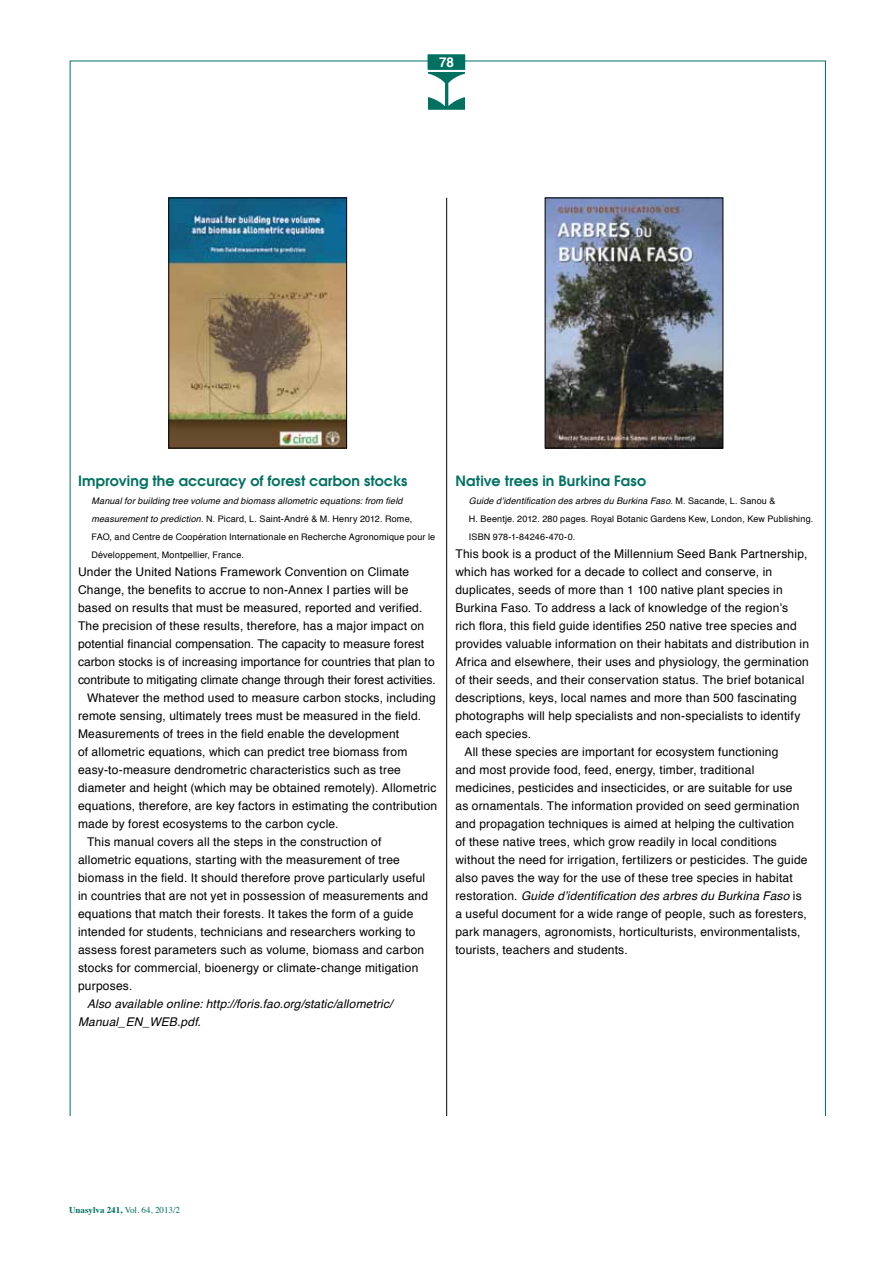
<style>
.page{position:relative;width:893px;height:1263px;background:#fff}
.page>*{position:absolute;margin:0;border:0;box-sizing:border-box;transform-origin:0 0}
.t1{font:600 14.25px "Avant Garde";letter-spacing:.01em;color:#007161}
.t2{font:700 13.5px "Helvetica";color:#fff}
.t3{font:12px "Helvetica";letter-spacing:.02em;color:#000}
.t4{font:italic 12px/18px "Helvetica";letter-spacing:.015em;color:#000}
.t5{font:12px "Helvetica";letter-spacing:-.005em;color:#000}
.t6{font:9px/18px "Helvetica";letter-spacing:.02em;color:#000}
.t7{font:9px "Times";color:#007161}
.s1{font-style:italic}
.s2{font-style:normal}
.s3{font-weight:700}
</style>
<div class="page">
<hr style="left:446px;top:198px;width:1px;height:970px;background:#000">
<div style="left:61px;top:1116px;width:805px;height:86px;background:#fff"></div>
<div style="left:428px;top:55px;width:37px;height:14px;background:#007161"></div>
<svg style="left:428px;top:72px;width:37px;height:37px"></svg>
<img style="left:170px;top:200px;width:175px;height:246px">
<div style="left:168px;top:198px;width:179px;height:250px;border:1px solid #000"></div>
<img style="left:547px;top:200px;width:174px;height:246px">
<div style="left:545px;top:198px;width:178px;height:250px;border:1px solid #000"></div>
<p class="t2" style="left:439px;top:51px;width:17px">78</p>
<p class="t1" style="left:78px;top:471px;width:331px">Improving the accuracy of forest carbon stocks</p>
<p class="t6" style="left:92px;top:492px;width:345px"><span class="s1">Manual for building tree volume and biomass allometric equations: from field measurement to prediction</span>. N. Picard, L. Saint-André &amp; M. Henry 2012. Rome,<br>FAO, and Centre de Coopération Internationale en Recherche Agronomique pour le Développement, Montpellier, France.</p>
<p class="t3" style="left:78px;top:562px;width:333px">Under the United Nations Framework Convention on Climate</p>
<p class="t3" style="left:78px;top:580px;width:332px">Change, the benefits to accrue to non-Annex I parties will be</p>
<p class="t3" style="left:78px;top:598px;width:346px">based on results that must be measured, reported and verified.</p>
<p class="t3" style="left:78px;top:616px;width:348px">The precision of these results, therefore, has a major impact on</p>
<p class="t3" style="left:78px;top:634px;width:348px">potential financial compensation. The capacity to measure forest</p>
<p class="t3" style="left:78px;top:652px;width:358px">carbon stocks is of increasing importance for countries that plan to</p>
<p class="t5" style="left:78px;top:670px;width:359px">contribute to mitigating climate change through their forest activities.</p>
<p class="t3" style="left:87px;top:688px;width:350px">Whatever the method used to measure carbon stocks, including</p>
<p class="t3" style="left:78px;top:706px;width:345px">remote sensing, ultimately trees must be measured in the field.</p>
<p class="t3" style="left:78px;top:724px;width:323px">Measurements of trees in the field enable the development</p>
<p class="t3" style="left:78px;top:742px;width:331px">of allometric equations, which can predict tree biomass from</p>
<p class="t3" style="left:78px;top:760px;width:324px">easy-to-measure dendrometric characteristics such as tree</p>
<p class="t3" style="left:78px;top:778px;width:360px">diameter and height (which may be obtained remotely). Allometric</p>
<p class="t3" style="left:78px;top:796px;width:361px">equations, therefore, are key factors in estimating the contribution</p>
<p class="t3" style="left:78px;top:814px;width:262px">made by forest ecosystems to the carbon cycle.</p>
<p class="t3" style="left:87px;top:832px;width:296px">This manual covers all the steps in the construction of</p>
<p class="t3" style="left:78px;top:850px;width:323px">allometric equations, starting with the measurement of tree</p>
<p class="t3" style="left:78px;top:868px;width:349px">biomass in the field. It should therefore prove particularly useful</p>
<p class="t3" style="left:78px;top:886px;width:352px">in countries that are not yet in possession of measurements and</p>
<p class="t3" style="left:78px;top:904px;width:337px">equations that match their forests. It takes the form of a guide</p>
<p class="t3" style="left:78px;top:922px;width:339px">intended for students, technicians and researchers working to</p>
<p class="t3" style="left:78px;top:940px;width:348px">assess forest parameters such as volume, biomass and carbon</p>
<p class="t3" style="left:78px;top:958px;width:342px">stocks for commercial, bioenergy or climate-change mitigation</p>
<p class="t3" style="left:78px;top:976px;width:56px">purposes.</p>
<p class="t4" style="left:78px;top:995px;width:316px;text-indent:9px">Also available online: http://foris.fao.org/static/allometric/<br>Manual_EN_WEB.pdf.</p>
<p class="t1" style="left:455px;top:471px;width:192px">Native trees in Burkina Faso</p>
<p class="t6" style="left:469px;top:492px;width:346px"><span class="s1">Guide d’identification des arbres du Burkina Faso</span>. M. Sacande, L. Sanou &amp;<br>H. Beentje. 2012. 280 pages. Royal Botanic Gardens Kew, London, Kew Publishing.<br>ISBN 978-1-84246-470-0.</p>
<p class="t3" style="left:455px;top:544px;width:353px">This book is a product of the Millennium Seed Bank Partnership,</p>
<p class="t3" style="left:455px;top:562px;width:318px">which has worked for a decade to collect and conserve, in</p>
<p class="t3" style="left:455px;top:580px;width:329px">duplicates, seeds of more than 1 100 native plant species in</p>
<p class="t3" style="left:455px;top:598px;width:334px">Burkina Faso. To address a lack of knowledge of the region’s</p>
<p class="t3" style="left:455px;top:616px;width:343px">rich flora, this field guide identifies 250 native tree species and</p>
<p class="t3" style="left:455px;top:634px;width:355px">provides valuable information on their habitats and distribution in</p>
<p class="t3" style="left:455px;top:652px;width:355px">Africa and elsewhere, their uses and physiology, the germination</p>
<p class="t3" style="left:455px;top:670px;width:351px">of their seeds, and their conservation status. The brief botanical</p>
<p class="t3" style="left:455px;top:688px;width:343px">descriptions, keys, local names and more than 500 fascinating</p>
<p class="t3" style="left:455px;top:706px;width:346px">photographs will help specialists and non-specialists to identify</p>
<p class="t3" style="left:455px;top:724px;width:77px">each species.</p>
<p class="t3" style="left:464px;top:742px;width:316px">All these species are important for ecosystem functioning</p>
<p class="t3" style="left:455px;top:760px;width:300px">and most provide food, feed, energy, timber, traditional</p>
<p class="t3" style="left:455px;top:778px;width:339px">medicines, pesticides and insecticides, or are suitable for use</p>
<p class="t3" style="left:455px;top:796px;width:345px">as ornamentals. The information provided on seed germination</p>
<p class="t3" style="left:455px;top:814px;width:340px">and propagation techniques is aimed at helping the cultivation</p>
<p class="t3" style="left:455px;top:832px;width:323px">of these native trees, which grow readily in local conditions</p>
<p class="t3" style="left:455px;top:850px;width:354px">without the need for irrigation, fertilizers or pesticides. The guide</p>
<p class="t3" style="left:455px;top:868px;width:339px">also paves the way for the use of these tree species in habitat</p>
<p class="t4" style="left:455px;top:887px;width:348px"><span class="s2">restoration.</span> Guide d’identification des arbres du Burkina Faso <span class="s2">is</span></p>
<p class="t3" style="left:455px;top:904px;width:353px">a useful document for a wide range of people, such as foresters,</p>
<p class="t3" style="left:455px;top:922px;width:347px">park managers, agronomists, horticulturists, environmentalists,</p>
<p class="t3" style="left:455px;top:940px;width:174px">tourists, teachers and students.</p>
<p class="t7" style="left:69px;top:1201px;width:113px"><span class="s3">Unasylva 241,</span> Vol. 64, 2013/2</p>
</div>
